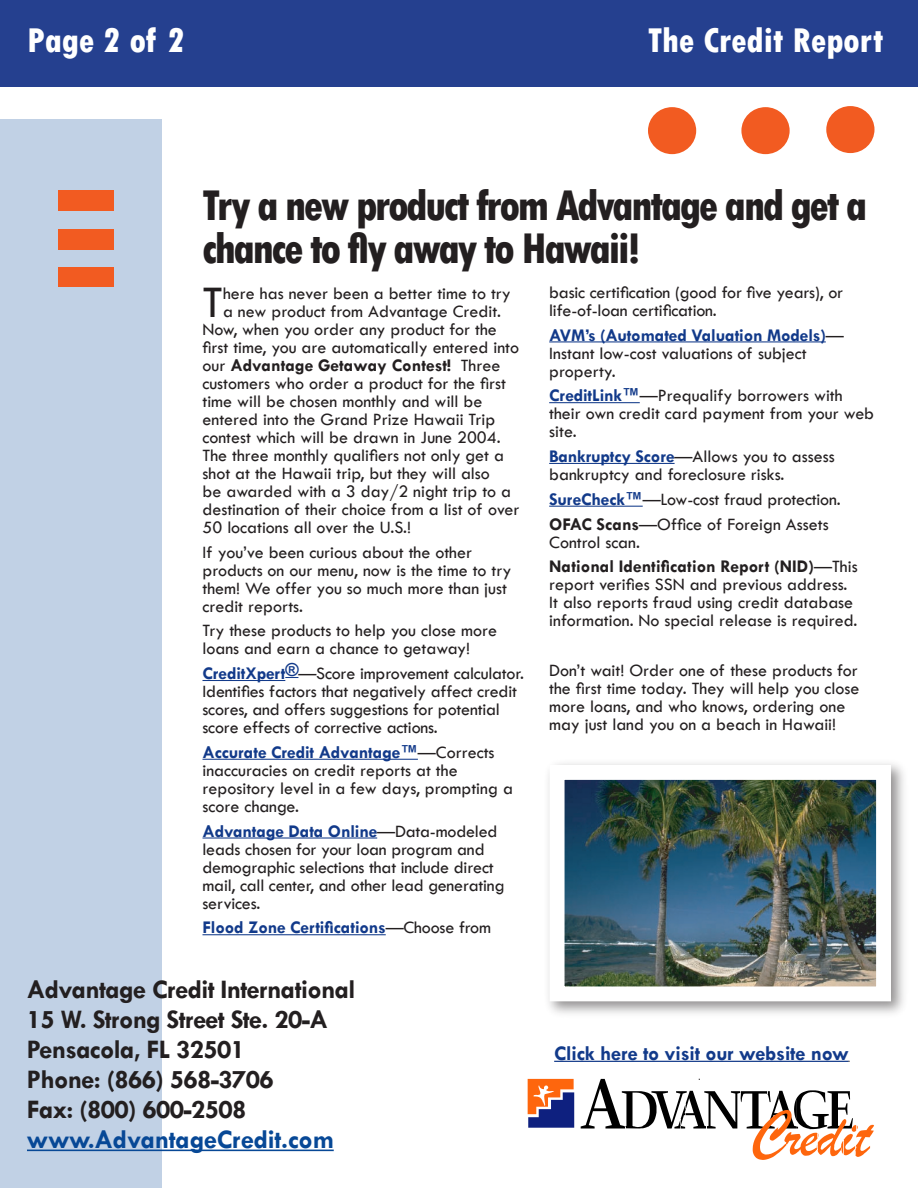
<style>
.page{position:relative;width:918px;height:1188px;background:#fff}
.page>*{position:absolute;margin:0;border:0;box-sizing:border-box;transform-origin:0 0}
.t1{font:500 46.95px "Tw Cen";color:#231f20}
.t2{font:800 condensed 45px/43.5px "Tw Cen";letter-spacing:-.05em;color:#231f20}
.t3{font:800 condensed 36px "Tw Cen";color:#fff}
.Company_Address--Center{font:700 27px "Tw Cen";letter-spacing:-.025em;color:#231f20}
.Company_Name--Center{font:700 27px "Tw Cen";letter-spacing:-.025em;color:#231f20}
.Company_Address--Center-2{font:700 27px "Tw Cen";letter-spacing:-.01em;color:#074896}
.t4{font:700 21px "Tw Cen";letter-spacing:-.01em;color:#123a8a}
.t5{font:500 18px/18px "Tw Cen";color:#231f20}
.t6{font:700 18px "Tw Cen";letter-spacing:-.01em;color:#123a8a}
.t7{font:700 18px "Tw Cen";color:#231f20}
.s1{font-weight:500}
.s2{font-weight:700;color:#123a8a}
.s3{font-weight:500;color:#231f20}
.s4{font-weight:700}
</style>
<div class="page">
<div style="left:0;top:120px;width:162px;height:1068px;background:#c1d1e5"></div>
<div style="left:0;top:0;width:918px;height:87px;background:#25408f"></div>
<svg style="left:528px;top:1079px;width:46px;height:49px"></svg>
<div style="left:741px;top:107px;width:49px;height:47px;background:#f25b21;border-radius:50%"></div>
<div style="left:826px;top:106px;width:48px;height:47px;background:#f25b21;border-radius:50%"></div>
<div style="left:648px;top:107px;width:48px;height:47px;background:#f25b21;border-radius:50%"></div>
<div style="left:59px;top:190px;width:55px;height:21px;background:#f25b21"></div>
<div style="left:59px;top:229px;width:55px;height:21px;background:#f25b21"></div>
<div style="left:59px;top:267px;width:55px;height:19px;background:#f25b21"></div>
<hr style="left:27px;top:1150px;width:307px;height:1px;background:#074896">
<hr style="left:202px;top:680px;width:83px;height:1px;background:#123a8a">
<svg style="left:285px;top:677px;width:13px;height:1px"></svg>
<hr style="left:202px;top:759px;width:216px;height:1px;background:#123a8a">
<hr style="left:202px;top:837px;width:175px;height:2px;background:#123a8a">
<hr style="left:202px;top:934px;width:184px;height:1px;background:#123a8a">
<hr style="left:549px;top:341px;width:277px;height:1px;background:#123a8a">
<hr style="left:549px;top:402px;width:91px;height:1px;background:#123a8a">
<hr style="left:549px;top:463px;width:126px;height:1px;background:#123a8a">
<hr style="left:549px;top:506px;width:94px;height:1px;background:#123a8a">
<div style="left:541px;top:756px;width:369px;height:265px;background:#231f20;opacity:.5"></div>
<img style="left:566px;top:781px;width:309px;height:204px">
<div style="left:550px;top:765px;width:341px;height:236px;border:15px solid #fff"></div>
<hr style="left:554px;top:1061px;width:295px;height:1px;background:#123a8a">
<svg style="left:581px;top:1079px;width:293px;height:81px"></svg>
<p class="t3" style="left:27px;top:19px;width:160px">Page 2 of 2</p>
<p class="t3" style="left:648px;top:19px;width:237px">The Credit Report</p>
<p class="t2" style="left:202px;top:184px;width:667px">Try a new product from Advantage and get a chance to fly away to Hawaii!</p>
<p class="t1" style="left:202px;top:274px;width:22px">T</p>
<p class="t5" style="left:223px;top:284px;width:289px">here has never been a better time to try</p>
<p class="t5" style="left:223px;top:302px;width:280px">a new product from Advantage Credit.</p>
<p class="t5" style="left:202px;top:320px;width:296px">Now, when you order any product for the</p>
<p class="t5" style="left:202px;top:338px;width:318px">first time, you are automatically entered into</p>
<p class="t7" style="left:202px;top:354px;width:300px"><span class="s1">our</span> Advantage Getaway Contest! <span class="s1">Three</span></p>
<p class="t5" style="left:202px;top:374px;width:305px">customers who order a product for the first</p>
<p class="t5" style="left:202px;top:392px;width:281px">time will be chosen monthly and will be</p>
<p class="t5" style="left:202px;top:410px;width:294px">entered into the Grand Prize Hawaii Trip</p>
<p class="t5" style="left:202px;top:428px;width:300px">contest which will be drawn in June 2004.</p>
<p class="t5" style="left:202px;top:446px;width:303px">The three monthly qualifiers not only get a</p>
<p class="t5" style="left:202px;top:464px;width:289px">shot at the Hawaii trip, but they will also</p>
<p class="t5" style="left:202px;top:482px;width:310px">be awarded with a 3 day/2 night trip to a</p>
<p class="t5" style="left:202px;top:500px;width:319px">destination of their choice from a list of over</p>
<p class="t5" style="left:202px;top:518px;width:210px">50 locations all over the U.S.!</p>
<p class="t5" style="left:202px;top:543px;width:310px">If you’ve been curious about the other products on our menu, now is the time to try them! We offer you so much more than just credit reports.</p>
<p class="t5" style="left:202px;top:622px;width:296px">Try these products to help you close more loans and earn a chance to getaway!</p>
<p class="t5" style="left:202px;top:664px;width:323px"><span class="s2">CreditXpert</span><sup>®</sup>—Score improvement calculator.<br>Identifies factors that negatively affect credit scores, and offers suggestions for potential score effects of corrective actions.</p>
<p class="t5" style="left:202px;top:743px;width:312px"><span class="s2">Accurate Credit Advantage™</span>—Corrects inaccuracies on credit reports at the repository level in a few days, prompting a score change.</p>
<p class="t5" style="left:202px;top:822px;width:304px"><span class="s2">Advantage Data Online</span>—Data-modeled leads chosen for your loan program and demographic selections that include direct mail, call center, and other lead generating services.</p>
<p class="t6" style="left:202px;top:917px;width:290px">Flood Zone Certifications<span class="s3">—Choose from</span></p>
<p class="Company_Name--Center" style="left:27px;top:974px;width:330px">Advantage Credit International</p>
<p class="Company_Address--Center" style="left:27px;top:1004px;width:303px">15 W. Strong Street Ste. 20-A</p>
<p class="Company_Address--Center" style="left:27px;top:1034px;width:220px">Pensacola, FL 32501</p>
<p class="Company_Address--Center" style="left:27px;top:1064px;width:248px">Phone: (866) 568-3706</p>
<p class="Company_Address--Center" style="left:27px;top:1094px;width:221px">Fax: (800) 600-2508</p>
<p class="Company_Address--Center-2" style="left:27px;top:1124px;width:309px">www.AdvantageCredit.com</p>
<p class="t5" style="left:549px;top:283px;width:295px">basic certification (good for five years), or life-of-loan certification.</p>
<p class="t5" style="left:549px;top:326px;width:296px"><span class="s2">AVM’s (Automated Valuation Models)</span>—<br>Instant low-cost valuations of subject property.</p>
<p class="t5" style="left:549px;top:387px;width:326px"><span class="s2">CreditLink™</span>—Prequalify borrowers with their own credit card payment from your web site.</p>
<p class="t5" style="left:549px;top:447px;width:287px"><span class="s2">Bankruptcy Score</span>—Allows you to assess bankruptcy and foreclosure risks.</p>
<p class="t5" style="left:549px;top:490px;width:293px"><span class="s2">SureCheck™</span>—Low-cost fraud protection.</p>
<p class="t5" style="left:549px;top:515px;width:281px"><span class="s4">OFAC Scans</span>—Office of Foreign Assets<br>Control scan.</p>
<p class="t5" style="left:549px;top:558px;width:310px"><span class="s4">National Identification Report (NID)</span>—This report verifies SSN and previous address.<br>It also reports fraud using credit database information. No special release is required.</p>
<p class="t5" style="left:549px;top:661px;width:312px">Don’t wait! Order one of these products for the first time today. They will help you close more loans, and who knows, ordering one may just land you on a beach in Hawaii!</p>
<p class="t4" style="left:554px;top:1041px;width:296px">Click here to visit our website now</p>
</div>
